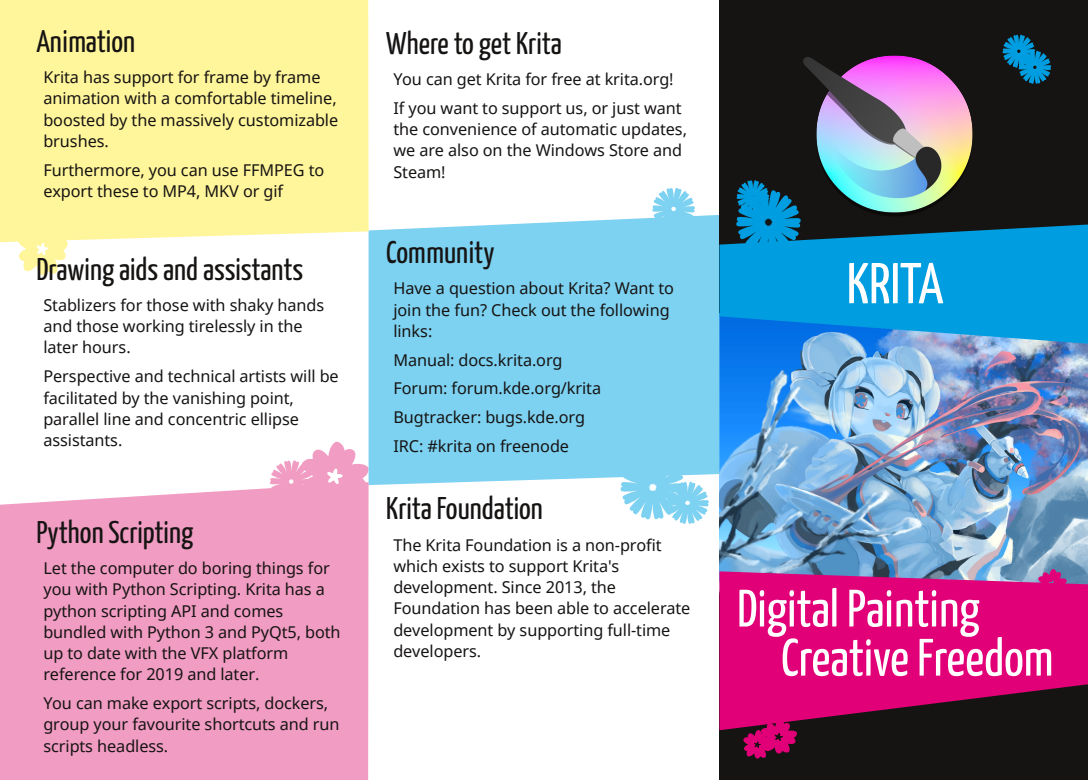
<style>
.page{position:relative;width:1088px;height:780px;background:#fff}
.page>*{position:absolute;margin:0;border:0;box-sizing:border-box;transform-origin:0 0}
.t1{font:57.5px "Yanone Kaffeesatz";color:#fff}
.t2{font:52.5px/49.1px "Yanone Kaffeesatz";color:#fff}
.t3{font:31.25px "Yanone Kaffeesatz";color:#161413}
.t4{font:16.25px/21.2px "Noto Sans";letter-spacing:-.005em;color:#161413}
</style>
<div class="page">
<svg style="left:652px;top:188px;width:43px;height:27px"></svg>
<svg style="left:620px;top:485px;width:89px;height:39px"></svg>
<svg style="left:270px;top:439px;width:99px;height:43px"></svg>
<svg style="left:18px;top:242px;width:50px;height:33px"></svg>
<img style="left:719px;top:344px;width:369px;height:227px">
<div style="left:369px;top:215px;width:350px;height:270px;background:#7dd1f1"></div>
<div style="left:0;top:482px;width:369px;height:298px;background:#f19cc2"></div>
<div style="left:0;top:0;width:369px;height:242px;background:#fff59a"></div>
<div style="left:719px;top:595px;width:369px;height:185px;background:#161413"></div>
<div style="left:719px;top:0;width:369px;height:312px;background:#161413"></div>
<img style="left:803px;top:55px;width:170px;height:161px">
<svg style="left:719px;top:224px;width:369px;height:120px;background:#0892d2"></svg>
<svg style="left:719px;top:571px;width:369px;height:159px;background:#c0086c"></svg>
<svg style="left:1036px;top:568px;width:31px;height:29px"></svg>
<svg style="left:742px;top:718px;width:55px;height:40px"></svg>
<svg style="left:1002px;top:34px;width:49px;height:50px"></svg>
<svg style="left:735px;top:180px;width:66px;height:75px"></svg>
<h3 class="t3" style="left:36px;top:22px;width:100px">Animation</h3>
<p class="t4" style="left:43px;top:66px;width:296px">Krita has support for frame by frame animation with a comfortable timeline, boosted by the massively customizable brushes.</p>
<p class="t4" style="left:43px;top:159px;width:282px">Furthermore, you can use FFMPEG to export these to MP4, MKV or gif</p>
<h3 class="t3" style="left:36px;top:250px;width:269px">Drawing aids and assistants</h3>
<p class="t4" style="left:43px;top:294px;width:282px">Stablizers for those with shaky hands and those working tirelessly in the later hours.</p>
<p class="t4" style="left:43px;top:365px;width:297px">Perspective and technical artists will be facilitated by the vanishing point, parallel line and concentric ellipse assistants.</p>
<h3 class="t3" style="left:36px;top:513px;width:159px">PythonScripting</h3>
<p class="t4" style="left:43px;top:557px;width:299px">Let the computer do boring things for you with Python Scripting. Krita has a python scripting API and comes bundled with Python 3 and PyQt5, both up to date with the VFX platform reference for 2019 and later.</p>
<p class="t4" style="left:43px;top:692px;width:298px">You can make export scripts, dockers, group your favourite shortcuts and run scripts headless.</p>
<h3 class="t3" style="left:386px;top:24px;width:177px">Where to get Krita</h3>
<p class="t4" style="left:393px;top:64px;width:290px;line-height:28.8px">You can get Krita for free at krita.org!<br>If you want to support us, or just want</p>
<p class="t4" style="left:393px;top:118px;width:295px">the convenience of automatic updates, we are also on the Windows Store and<br>Steam!</p>
<h3 class="t3" style="left:386px;top:233px;width:110px">Community</h3>
<p class="t4" style="left:393px;top:277px;width:282px">Have a question about Krita? Want to join the fun? Check out the following links:</p>
<p class="t4" style="left:393px;top:345px;width:209px;line-height:28.8px">Manual: docs.krita.org<br>Forum: forum.kde.org/krita<br>Bugtracker: bugs.kde.org<br>IRC: #krita on freenode</p>
<h3 class="t3" style="left:386px;top:489px;width:158px">KritaFoundation</h3>
<p class="t4" style="left:393px;top:533px;width:299px">The Krita Foundation is a non-profit which exists to support Krita's development. Since 2013, the<br>Foundation has been able to accelerate development by supporting full-time developers.</p>
<h1 class="t1" style="left:847px;top:248px;width:98px">KRITA</h1>
<h2 class="t2" style="left:781px;top:582px;width:274px;text-indent:-44px">Digital Painting<br>Creative Freedom</h2>
</div>
